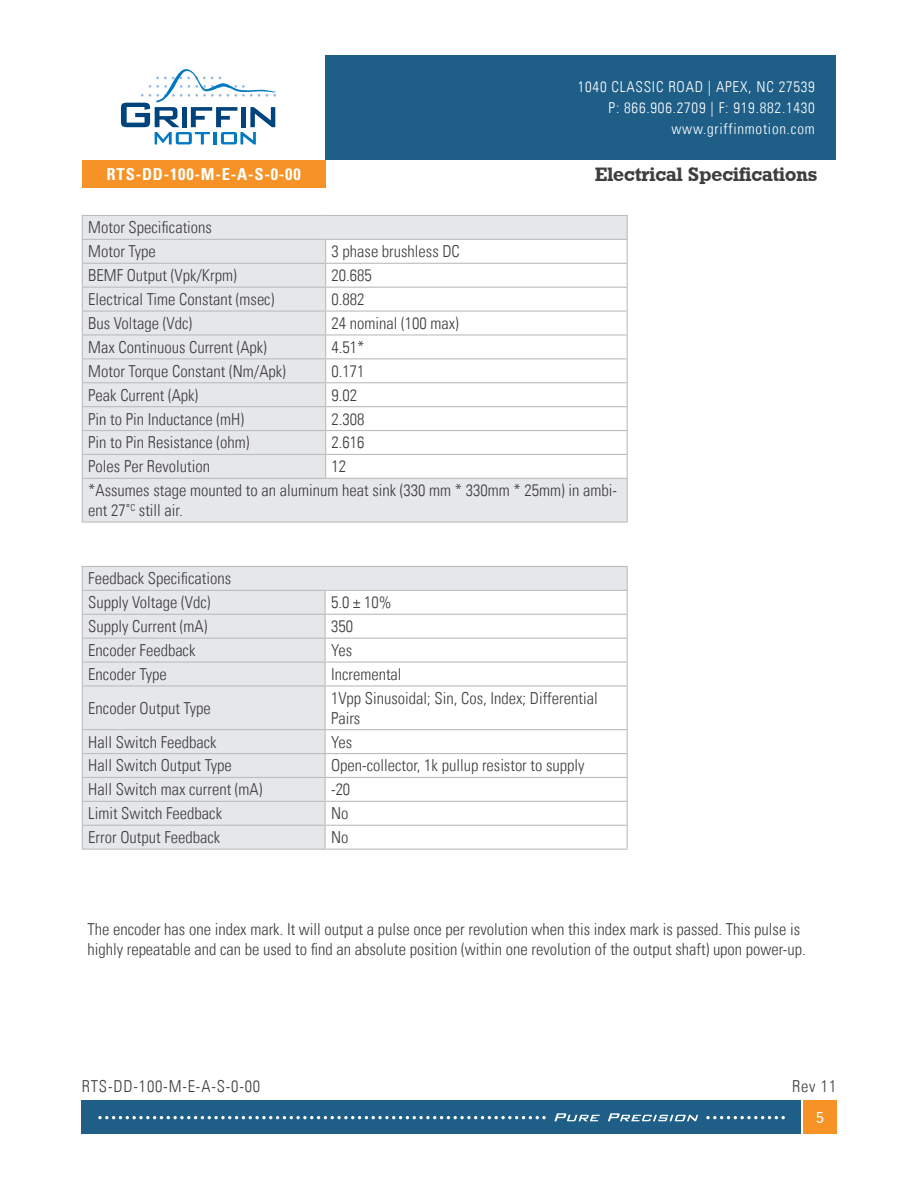
<style>
.page{position:relative;width:918px;height:1188px;background:#fff}
.page>*{position:absolute;margin:0;border:0;box-sizing:border-box;transform-origin:0 0}
.t1{font:19.5px "Geometric Slab 712 BT Bold A";color:#3e3e3f}
.t2{font:300 condensed 16.5px/19.8px "Univers LT";color:#3e3e3f}
.t3{font:300 condensed 16.5px "Univers LT";letter-spacing:.05em;color:#3e3e3f}
.t4{font:700 condensed 16.5px "Univers";letter-spacing:.05em;color:#fff}
.t5{font:300 condensed 15px/21px "Univers LT";letter-spacing:.05em;color:#fff;text-align:right}
.t6{font:15px "Geometric 706 BT Medium B";color:#fff}
</style>
<div class="page">
<div style="left:82px;top:160px;width:244px;height:28px;background:#f69226"></div>
<div style="left:326px;top:55px;width:510px;height:105px;background:#1e5e87"></div>
<svg style="left:121px;top:69px;width:155px;height:75px"></svg>
<div style="left:81px;top:1100px;width:720px;height:34px;background:#1e5e87"></div>
<div style="left:804px;top:1100px;width:33px;height:34px;background:#f69226"></div>
<svg style="left:706px;top:1116px;width:79px;height:3px"></svg>
<svg style="left:98px;top:1116px;width:448px;height:3px"></svg>
<svg style="left:554px;top:1113px;width:46px;height:8px"></svg>
<svg style="left:608px;top:1113px;width:90px;height:8px"></svg>
<svg style="left:83px;top:216px;width:544px;height:305px;fill:#e6e7e9"></svg>
<hr style="left:82px;top:215px;width:244px;height:1px;background:#bcbdc0">
<hr style="left:326px;top:215px;width:302px;height:1px;background:#bcbdc0">
<hr style="left:82px;top:239px;width:244px;height:1px;background:#bcbdc0">
<hr style="left:326px;top:239px;width:302px;height:1px;background:#bcbdc0">
<hr style="left:82px;top:263px;width:244px;height:1px;background:#bcbdc0">
<hr style="left:326px;top:263px;width:302px;height:1px;background:#bcbdc0">
<hr style="left:82px;top:287px;width:244px;height:1px;background:#bcbdc0">
<hr style="left:326px;top:287px;width:302px;height:1px;background:#bcbdc0">
<hr style="left:82px;top:311px;width:244px;height:1px;background:#bcbdc0">
<hr style="left:326px;top:311px;width:302px;height:1px;background:#bcbdc0">
<hr style="left:82px;top:334px;width:244px;height:2px;background:#bcbdc0">
<hr style="left:326px;top:334px;width:302px;height:2px;background:#bcbdc0">
<hr style="left:82px;top:358px;width:244px;height:1px;background:#bcbdc0">
<hr style="left:326px;top:358px;width:302px;height:1px;background:#bcbdc0">
<hr style="left:82px;top:382px;width:244px;height:1px;background:#bcbdc0">
<hr style="left:326px;top:382px;width:302px;height:1px;background:#bcbdc0">
<hr style="left:82px;top:406px;width:244px;height:1px;background:#bcbdc0">
<hr style="left:326px;top:406px;width:302px;height:1px;background:#bcbdc0">
<hr style="left:82px;top:430px;width:244px;height:1px;background:#bcbdc0">
<hr style="left:326px;top:430px;width:302px;height:1px;background:#bcbdc0">
<hr style="left:82px;top:454px;width:244px;height:1px;background:#bcbdc0">
<svg style="left:82px;top:216px;width:1px;height:262px"></svg>
<hr style="left:326px;top:454px;width:302px;height:1px;background:#bcbdc0">
<svg style="left:325px;top:240px;width:1px;height:238px"></svg>
<svg style="left:627px;top:216px;width:1px;height:262px"></svg>
<hr style="left:82px;top:478px;width:244px;height:1px;background:#bcbdc0">
<hr style="left:82px;top:479px;width:1px;height:42px;background:#bcbdc0">
<hr style="left:326px;top:478px;width:302px;height:1px;background:#bcbdc0">
<hr style="left:627px;top:479px;width:1px;height:42px;background:#bcbdc0">
<hr style="left:82px;top:521px;width:244px;height:2px;background:#bcbdc0">
<hr style="left:326px;top:521px;width:302px;height:2px;background:#bcbdc0">
<svg style="left:83px;top:567px;width:544px;height:282px;fill:#e6e7e9"></svg>
<hr style="left:82px;top:566px;width:243px;height:1px;background:#bcbdc0">
<hr style="left:325px;top:566px;width:303px;height:1px;background:#bcbdc0">
<hr style="left:82px;top:590px;width:243px;height:1px;background:#bcbdc0">
<hr style="left:325px;top:590px;width:303px;height:1px;background:#bcbdc0">
<hr style="left:82px;top:614px;width:243px;height:1px;background:#bcbdc0">
<hr style="left:325px;top:614px;width:303px;height:1px;background:#bcbdc0">
<hr style="left:82px;top:638px;width:243px;height:1px;background:#bcbdc0">
<hr style="left:325px;top:638px;width:303px;height:1px;background:#bcbdc0">
<hr style="left:82px;top:662px;width:243px;height:1px;background:#bcbdc0">
<svg style="left:82px;top:567px;width:1px;height:118px"></svg>
<hr style="left:325px;top:662px;width:303px;height:1px;background:#bcbdc0">
<svg style="left:325px;top:591px;width:1px;height:94px"></svg>
<svg style="left:627px;top:567px;width:1px;height:118px"></svg>
<hr style="left:82px;top:685px;width:243px;height:2px;background:#bcbdc0">
<hr style="left:82px;top:687px;width:1px;height:42px;background:#bcbdc0">
<hr style="left:325px;top:685px;width:303px;height:2px;background:#bcbdc0">
<hr style="left:325px;top:687px;width:1px;height:42px;background:#bcbdc0">
<hr style="left:627px;top:687px;width:1px;height:42px;background:#bcbdc0">
<hr style="left:82px;top:729px;width:243px;height:1px;background:#bcbdc0">
<hr style="left:325px;top:729px;width:303px;height:1px;background:#bcbdc0">
<hr style="left:82px;top:753px;width:243px;height:1px;background:#bcbdc0">
<hr style="left:325px;top:753px;width:303px;height:1px;background:#bcbdc0">
<hr style="left:82px;top:777px;width:243px;height:1px;background:#bcbdc0">
<hr style="left:325px;top:777px;width:303px;height:1px;background:#bcbdc0">
<hr style="left:82px;top:801px;width:243px;height:1px;background:#bcbdc0">
<hr style="left:325px;top:801px;width:303px;height:1px;background:#bcbdc0">
<hr style="left:82px;top:825px;width:243px;height:1px;background:#bcbdc0">
<svg style="left:82px;top:730px;width:1px;height:119px"></svg>
<hr style="left:325px;top:825px;width:303px;height:1px;background:#bcbdc0">
<svg style="left:325px;top:730px;width:1px;height:119px"></svg>
<svg style="left:627px;top:730px;width:1px;height:119px"></svg>
<hr style="left:82px;top:849px;width:243px;height:1px;background:#bcbdc0">
<hr style="left:325px;top:849px;width:303px;height:1px;background:#bcbdc0">
<p class="t4" style="left:107px;top:164px;width:196px">RTS-DD-100-M-E-A-S-0-00</p>
<p class="t5" style="left:578px;top:76px;width:239px">1040 CLASSIC ROAD | APEX, NC 27539<br>P: 866.906.2709 | F: 919.882.1430 www.griffinmotion.com</p>
<p class="t1" style="left:595px;top:162px;width:224px">Electrical Specifications</p>
<p class="t2" style="left:88px;top:218px;width:125px">Motor Specifications</p>
<p class="t2" style="left:88px;top:242px;width:69px">Motor Type</p>
<p class="t2" style="left:332px;top:242px;width:130px">3 phase brushless DC</p>
<p class="t2" style="left:88px;top:265px;width:150px">BEMF Output (Vpk/Krpm)</p>
<p class="t2" style="left:332px;top:265px;width:42px">20.685</p>
<p class="t2" style="left:88px;top:289px;width:188px">Electrical Time Constant (msec)</p>
<p class="t2" style="left:332px;top:289px;width:34px">0.882</p>
<p class="t2" style="left:88px;top:313px;width:105px">Bus Voltage (Vdc)</p>
<p class="t2" style="left:332px;top:313px;width:129px">24 nominal (100 max)</p>
<p class="t2" style="left:88px;top:337px;width:180px">Max Continuous Current (Apk)</p>
<p class="t2" style="left:332px;top:337px;width:34px">4.51*</p>
<p class="t2" style="left:88px;top:361px;width:199px">Motor Torque Constant (Nm/Apk)</p>
<p class="t2" style="left:332px;top:361px;width:34px">0.171</p>
<p class="t2" style="left:88px;top:385px;width:111px">Peak Current (Apk)</p>
<p class="t2" style="left:332px;top:385px;width:27px">9.02</p>
<p class="t2" style="left:88px;top:409px;width:157px">Pin to Pin Inductance (mH)</p>
<p class="t2" style="left:332px;top:409px;width:34px">2.308</p>
<p class="t2" style="left:88px;top:433px;width:163px">Pin to Pin Resistance (ohm)</p>
<p class="t2" style="left:332px;top:433px;width:34px">2.616</p>
<p class="t2" style="left:88px;top:457px;width:123px">Poles Per Revolution</p>
<p class="t2" style="left:332px;top:457px;width:16px">12</p>
<p class="t2" style="left:88px;top:481px;width:530px">*Assumes stage mounted to an aluminum heat sink (330 mm * 330mm * 25mm) in ambi&shy;ent 27˚<sup>C</sup> still air.</p>
<p class="t2" style="left:88px;top:569px;width:144px">Feedback Specifications</p>
<p class="t2" style="left:88px;top:593px;width:124px">Supply Voltage (Vdc)</p>
<p class="t2" style="left:331px;top:593px;width:62px">5.0 ± 10%</p>
<p class="t2" style="left:88px;top:616px;width:121px">Supply Current (mA)</p>
<p class="t2" style="left:331px;top:616px;width:23px">350</p>
<p class="t2" style="left:88px;top:640px;width:109px">Encoder Feedback</p>
<p class="t2" style="left:331px;top:640px;width:23px">Yes</p>
<p class="t2" style="left:88px;top:664px;width:80px">Encoder Type</p>
<p class="t2" style="left:331px;top:664px;width:72px">Incremental</p>
<p class="t2" style="left:88px;top:698px;width:124px">Encoder Output Type</p>
<p class="t2" style="left:331px;top:688px;width:268px">1Vpp Sinusoidal; Sin, Cos, Index; Differential<br>Pairs</p>
<p class="t2" style="left:88px;top:732px;width:130px">Hall Switch Feedback</p>
<p class="t2" style="left:331px;top:732px;width:23px">Yes</p>
<p class="t2" style="left:88px;top:756px;width:145px">Hall Switch Output Type</p>
<p class="t2" style="left:331px;top:756px;width:255px">Open-collector, 1k pullup resistor to supply</p>
<p class="t2" style="left:88px;top:780px;width:176px">Hall Switch max current (mA)</p>
<p class="t2" style="left:331px;top:780px;width:21px">-20</p>
<p class="t2" style="left:88px;top:804px;width:135px">Limit Switch Feedback</p>
<p class="t2" style="left:331px;top:804px;width:19px">No</p>
<p class="t2" style="left:88px;top:827px;width:133px">Error Output Feedback</p>
<p class="t2" style="left:331px;top:827px;width:19px">No</p>
<p class="t2" style="left:87px;top:919px;width:720px">The encoder has one index mark. It will output a pulse once per revolution when this index mark is passed. This pulse is highly repeatable and can be used to find an absolute position (within one revolution of the output shaft) upon power-up.</p>
<p class="t3" style="left:82px;top:1076px;width:180px">RTS-DD-100-M-E-A-S-0-00</p>
<p class="t2" style="left:792px;top:1076px;width:46px">Rev 11</p>
<p class="t6" style="left:816px;top:1108px;width:10px">5</p>
</div>
